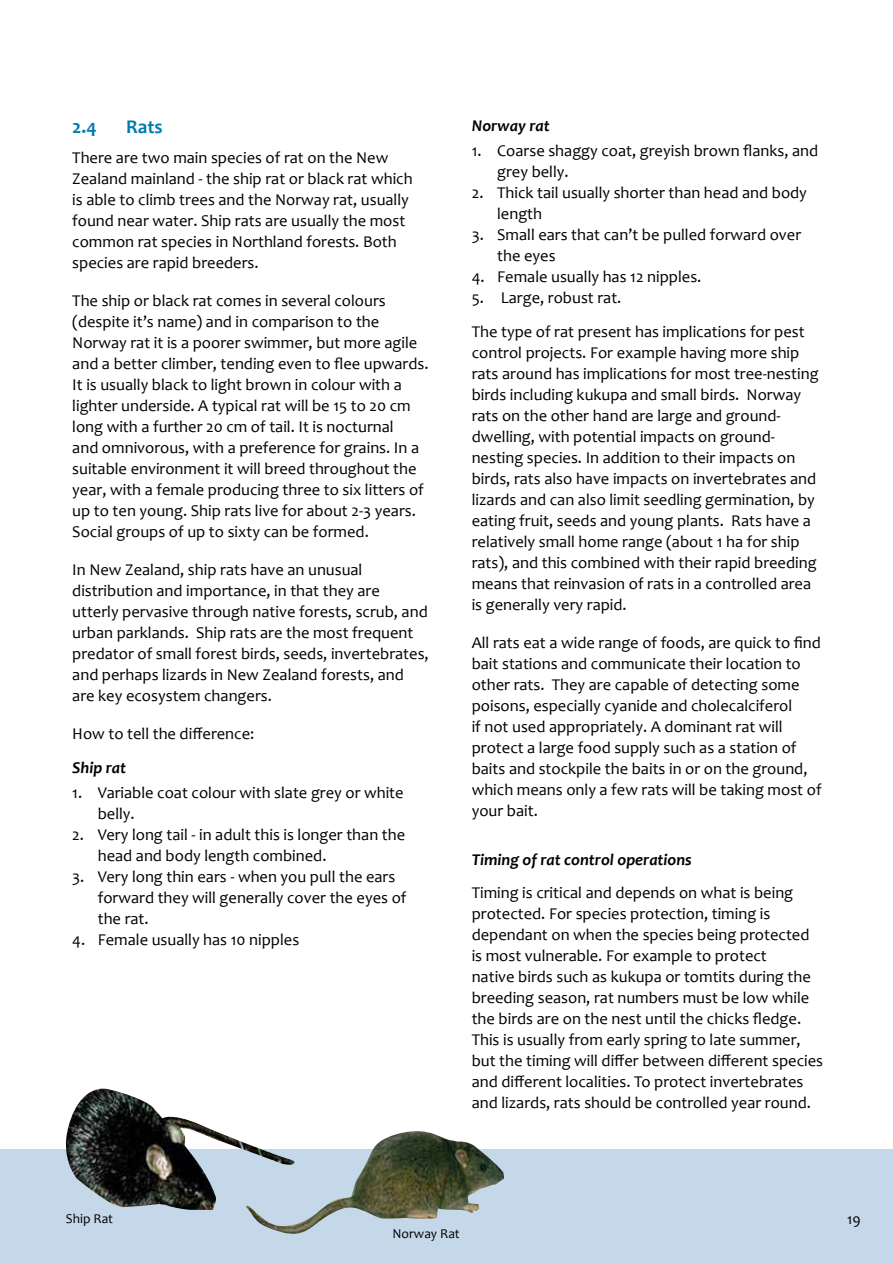
<style>
.page{position:relative;width:893px;height:1263px;background:#fff}
.page>*{position:absolute;margin:0;border:0;box-sizing:border-box;transform-origin:0 0}
.t1{font:700 19.5px "Candara";color:#007cae}
.t2{font:16.5px/21px "Candara";color:#000}
.t3{font:italic 700 16.5px "Candara";color:#000}
.t4{font:15px "Candara";color:#000}
.t5{font:13.5px "Candara";color:#000}
</style>
<div class="page">
<div style="left:0;top:1149px;width:893px;height:114px;background:#c5d8e9"></div>
<img style="left:249px;top:1131px;width:255px;height:103px">
<img style="left:65px;top:1089px;width:231px;height:121px">
<p class="t1" style="left:72px;top:115px;width:26px">2.4</p>
<p class="t1" style="left:126px;top:115px;width:38px">Rats</p>
<p class="t2" style="left:72px;top:147px;width:342px">There are two main species of rat on the New Zealand mainland - the ship rat or black rat which is able to climb trees and the Norway rat, usually found near water. Ship rats are usually the most common rat species in Northland forests. Both species are rapid breeders.</p>
<p class="t2" style="left:72px;top:290px;width:358px">The ship or black rat comes in several colours (despite it’s name) and in comparison to the Norway rat it is a poorer swimmer, but more agile and a better climber, tending even to flee upwards.<br>It is usually black to light brown in colour with a lighter underside. A typical rat will be 15 to 20 cm long with a further 20 cm of tail. It is nocturnal<br>and omnivorous, with a preference for grains. In a suitable environment it will breed throughout the year, with a female producing three to six litters of up to ten young. Ship rats live for about 2-3 years.<br>Social groups of up to sixty can be formed.</p>
<p class="t2" style="left:72px;top:559px;width:358px">In New Zealand, ship rats have an unusual distribution and importance, in that they are utterly pervasive through native forests, scrub, and urban parklands. Ship rats are the most frequent predator of small forest birds, seeds, invertebrates, and perhaps lizards in New Zealand forests, and are key ecosystem changers.</p>
<p class="t2" style="left:72px;top:723px;width:184px">How to tell the difference:</p>
<p class="t3" style="left:72px;top:757px;width:55px">Ship rat</p>
<p class="t2" style="left:98px;top:782px;width:307px;text-indent:-25px">1. Variable coat colour with slate grey or white belly.</p>
<p class="t2" style="left:98px;top:824px;width:309px;text-indent:-25px">2. Very long tail - in adult this is longer than the head and body length combined.</p>
<p class="t2" style="left:98px;top:866px;width:310px;text-indent:-25px">3. Very long thin ears - when you pull the ears forward they will generally cover the eyes of the rat.</p>
<p class="t2" style="left:72px;top:929px;width:228px">4. Female usually has 10 nipples</p>
<p class="t3" style="left:472px;top:115px;width:80px">Norway rat</p>
<p class="t2" style="left:497px;top:140px;width:323px;text-indent:-25px">1. Coarse shaggy coat, greyish brown flanks, and grey belly.</p>
<p class="t2" style="left:497px;top:182px;width:311px;text-indent:-25px">2. Thick tail usually shorter than head and body length</p>
<p class="t2" style="left:497px;top:224px;width:305px;text-indent:-25px">3. Small ears that can’t be pulled forward over the eyes</p>
<p class="t2" style="left:472px;top:266px;width:231px">4. Female usually has 12 nipples.</p>
<p class="t2" style="left:472px;top:281px;width:335px;line-height:33.8px">5. Large, robust rat.<br>The type of rat present has implications for pest</p>
<p class="t2" style="left:472px;top:342px;width:348px">control projects. For example having more ship rats around has implications for most tree-nesting birds including kukupa and small birds. Norway rats on the other hand are large and ground&shy;dwelling, with potential impacts on ground&shy;nesting species. In addition to their impacts on birds, rats also have impacts on invertebrates and lizards and can also limit seedling germination, by eating fruit, seeds and young plants. Rats have a relatively small home range (about 1 ha for ship rats), and this combined with their rapid breeding means that reinvasion of rats in a controlled area is generally very rapid.</p>
<p class="t2" style="left:472px;top:632px;width:351px">All rats eat a wide range of foods, are quick to find bait stations and communicate their location to other rats. They are capable of detecting some poisons, especially cyanide and cholecalciferol<br>if not used appropriately. A dominant rat will protect a large food supply such as a station of baits and stockpile the baits in or on the ground, which means only a few rats will be taking most of your bait.</p>
<p class="t3" style="left:472px;top:849px;width:222px">Timing of rat control operations</p>
<p class="t2" style="left:472px;top:882px;width:353px">Timing is critical and depends on what is being protected. For species protection, timing is dependant on when the species being protected is most vulnerable. For example to protect<br>native birds such as kukupa or tomtits during the breeding season, rat numbers must be low while the birds are on the nest until the chicks fledge.<br>This is usually from early spring to late summer, but the timing will differ between different species and different localities. To protect invertebrates and lizards, rats should be controlled year round.</p>
<p class="t5" style="left:66px;top:1210px;width:49px">Ship Rat</p>
<p class="t5" style="left:393px;top:1225px;width:69px">Norway Rat</p>
<p class="t4" style="left:847px;top:1209px;width:15px">19</p>
</div>
